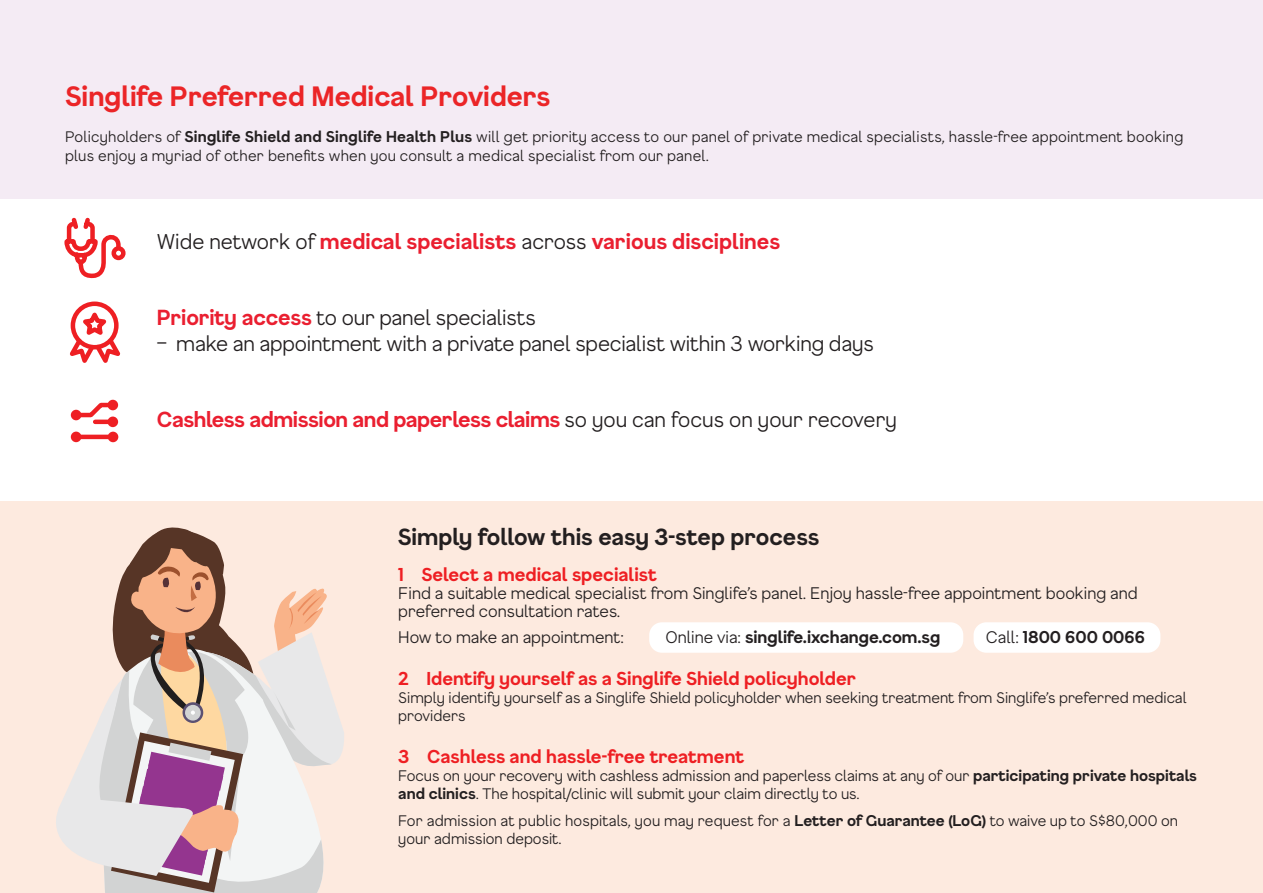
<style>
.page{position:relative;width:1263px;height:893px;background:#fff}
.page>*{position:absolute;margin:0;border:0;box-sizing:border-box;transform-origin:0 0}
.t1{font:700 27px "F37 Gruffy";color:#eb2527}
.t2{font:700 22.5px "F37 Gruffy";color:#231f20}
.t3{font:700 21px "F37 Gruffy";letter-spacing:-.015em;color:#ea1f30}
.t4{font:300 21px "F37 Gruffy";letter-spacing:-.01em;color:#231f20}
.t5{font:700 18px "F37 Gruffy";color:#ee1f23}
.t6{font:300 16.5px/18px "F37 Gruffy";color:#231f20}
.t7{font:700 16.5px "F37 Gruffy";color:#231f20}
.t8{font:300 15px/18px "F37 Gruffy";color:#231f20}
.s1{font-weight:700}
.s2{font-weight:300;color:#231f20}
.s3{font-weight:700;color:#ea1f30}
.s4{font-weight:300}
</style>
<div class="page">
<div style="left:0;top:0;width:1263px;height:199px;background:#f4ebf4"></div>
<div style="left:0;top:501px;width:1263px;height:392px;background:#fdeadf"></div>
<div style="left:112px;top:246px;width:14px;height:14px;border:4px solid #ee1f23;border-radius:50%"></div>
<svg style="left:64px;top:217px;width:58px;height:62px"></svg>
<div style="left:71px;top:302px;width:48px;height:47px;border:4px solid #ee1f23;border-radius:50%"></div>
<svg style="left:70px;top:309px;width:51px;height:54px"></svg>
<svg style="left:72px;top:401px;width:45px;height:19px"></svg>
<div style="left:71px;top:410px;width:10px;height:10px;background:#ee1f23;border-radius:50%"></div>
<div style="left:108px;top:417px;width:10px;height:10px;background:#ee1f23;border-radius:50%"></div>
<hr style="left:95px;top:420px;width:18px;height:4px;background:#ee1f23">
<div style="left:71px;top:432px;width:10px;height:10px;background:#ee1f23;border-radius:50%"></div>
<hr style="left:77px;top:435px;width:37px;height:4px;background:#ee1f23">
<div style="left:108px;top:432px;width:10px;height:10px;background:#ee1f23;border-radius:50%"></div>
<svg style="left:56px;top:527px;width:288px;height:365px"></svg>
<div style="left:649px;top:622px;width:314px;height:31px;background:#fff;border-radius:13px"></div>
<div style="left:973px;top:622px;width:187px;height:31px;background:#fff;border-radius:13px"></div>
<h1 class="t1" style="left:65px;top:78px;width:487px">Singlife Preferred Medical Providers</h1>
<p class="t8" style="left:65px;top:126px;width:1120px;line-height:19.5px">Policyholders of <span class="s1">Singlife Shield and Singlife Health Plus</span> will get priority access to our panel of private medical specialists, hassle-free appointment booking plus enjoy a myriad of other benefits when you consult a medical specialist from our panel.</p>
<h3 class="t3" style="left:157px;top:227px;width:625px"><span class="s2">Wide network of</span> medical specialists <span class="s2">across</span> various disciplines</h3>
<h3 class="t4" style="left:157px;top:304px;width:381px"><span class="s3">Priority access</span> to our panel specialists</h3>
<h3 class="t4" style="left:157px;top:330px;width:718px">– make an appointment with a private panel specialist within 3 working days</h3>
<h3 class="t3" style="left:157px;top:406px;width:742px">Cashless admission and paperless claims <span class="s2">so you can focus on your recovery</span></h3>
<h2 class="t2" style="left:398px;top:522px;width:423px">Simply follow this easy 3-step process</h2>
<p class="t5" style="left:398px;top:563px;width:260px">1 Select a medical specialist</p>
<p class="t6" style="left:398px;top:584px;width:741px">Find a suitable medical specialist from Singlife’s panel. Enjoy hassle-free appointment booking and preferred consultation rates.</p>
<p class="t6" style="left:398px;top:627px;width:227px">How to make an appointment:</p>
<p class="t7" style="left:665px;top:626px;width:277px"><span class="s4">Online via:</span> singlife.ixchange.com.sg</p>
<p class="t7" style="left:986px;top:626px;width:161px"><span class="s4">Call:</span> 1800 600 0066</p>
<p class="t5" style="left:398px;top:666px;width:459px">2 Identify yourself as a Singlife Shield policyholder</p>
<p class="t8" style="left:398px;top:688px;width:790px">Simply identify yourself as a Singlife Shield policyholder when seeking treatment from Singlife’s preferred medical providers</p>
<p class="t5" style="left:398px;top:744px;width:347px">3 Cashless and hassle-free treatment</p>
<p class="t8" style="left:398px;top:766px;width:800px">Focus on your recovery with cashless admission and paperless claims at any of our <span class="s1">participating private hospitals and clinics</span>. The hospital/clinic will submit your claim directly to us.</p>
<p class="t8" style="left:398px;top:811px;width:781px">For admission at public hospitals, you may request for a <span class="s1">Letter of Guarantee (LoG)</span> to waive up to S$80,000 on your admission deposit.</p>
</div>
